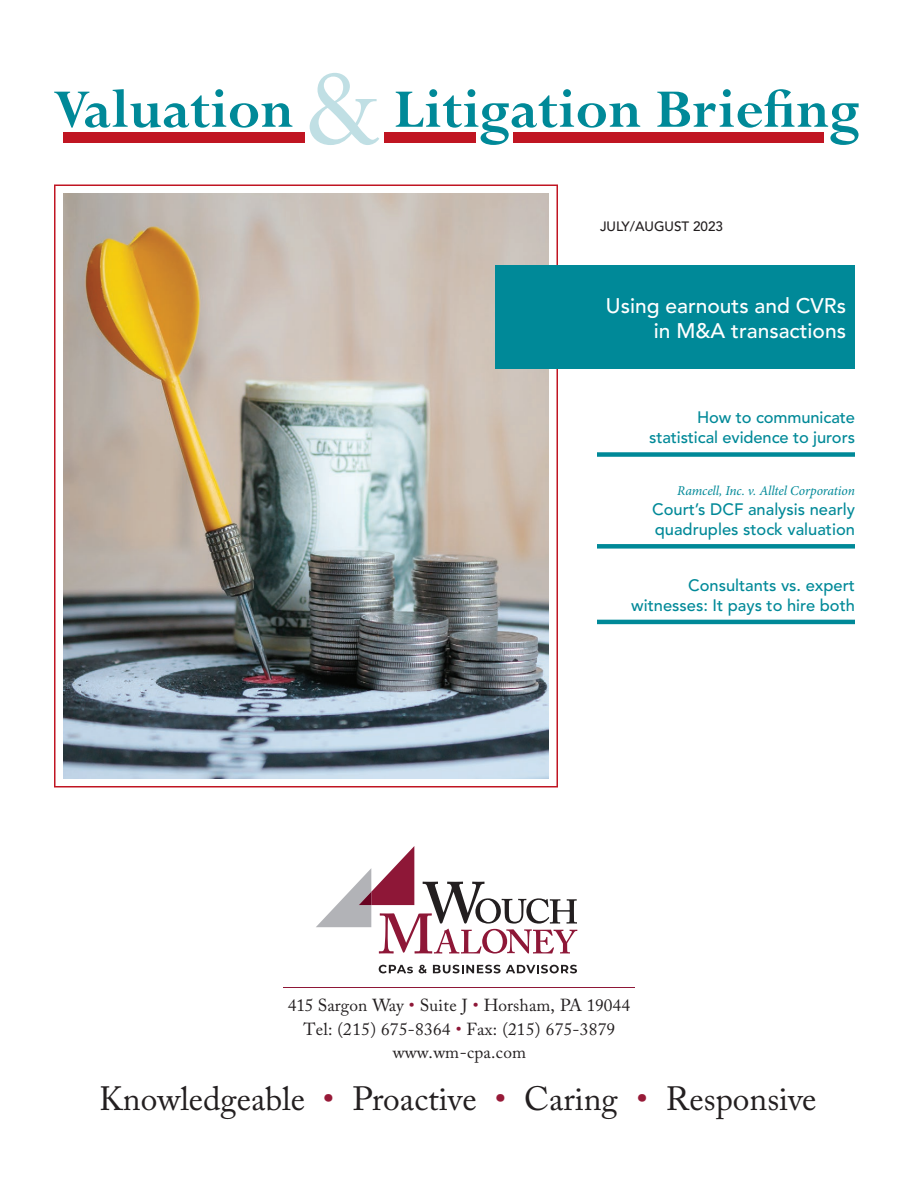
<style>
.page{position:relative;width:918px;height:1188px;background:#fff}
.page>*{position:absolute;margin:0;border:0;box-sizing:border-box;transform-origin:0 0}
.t1{font:700 60px "Perpetua Std";color:#008998}
.t2{font:33.45px "Adobe Caslon Pro";color:#231f20}
.t3{font:500 21px/25.2px "Avenir LT Std";color:#fff;text-align:right}
.t4{font:17.4px "Adobe Caslon Pro";color:#231f20}
.t5{font:17.4px "Adobe Caslon Pro";letter-spacing:.02em;color:#231f20}
.t6{font:500 16.5px/19.8px "Avenir LT Std";color:#008998;text-align:right}
.t7{font:italic 13.5px "Minion Pro";letter-spacing:-.01em;color:#008998}
.t8{font:500 13.5px "Avenir LT Std";color:#231f20}
.s1{font-weight:400;font-size:129px;color:#c0dfe4}
.s2{color:#8e1737}
.s3{color:#971a38}
</style>
<div class="page">
<div style="left:54px;top:184px;width:504px;height:604px;border:2px solid #c01522"></div>
<img style="left:63px;top:193px;width:486px;height:585px">
<div style="left:597px;top:452px;width:258px;height:5px;background:#008998"></div>
<div style="left:597px;top:544px;width:258px;height:5px;background:#008998"></div>
<hr style="left:597px;top:620px;width:258px;height:4px;background:#008998">
<div style="left:495px;top:266px;width:360px;height:103px;background:#008998"></div>
<div style="left:63px;top:132px;width:241px;height:10px;background:#c01522"></div>
<div style="left:384px;top:132px;width:92px;height:10px;background:#c01522"></div>
<div style="left:514px;top:132px;width:310px;height:10px;background:#c01522"></div>
<hr style="left:283px;top:987px;width:352px;height:1px;background:#8e1737">
<svg style="left:379px;top:965px;width:34px;height:8px"></svg>
<svg style="left:419px;top:965px;width:8px;height:8px"></svg>
<svg style="left:433px;top:965px;width:144px;height:8px"></svg>
<svg style="left:316px;top:846px;width:261px;height:108px"></svg>
<h1 class="t1" style="left:53px;top:78px;width:809px">Valuation <span class="s1">&amp;</span> Litigation Briefing</h1>
<p class="t8" style="left:600px;top:218px;width:125px">JULY/AUGUST 2023</p>
<p class="t3" style="left:606px;top:293px;width:242px">Using earnouts and CVRs in M&amp;A transactions</p>
<p class="t6" style="left:649px;top:408px;width:207px">How to communicate statistical evidence to jurors</p>
<p class="t7" style="left:677px;top:483px;width:179px">Ramcell, Inc. v. Alltel Corporation</p>
<p class="t6" style="left:652px;top:500px;width:204px;text-align:left">Court’s DCF analysis nearly quadruples stock valuation</p>
<p class="t6" style="left:631px;top:576px;width:225px">Consultants vs. expert witnesses: It pays to hire both</p>
<p class="t4" style="left:288px;top:995px;width:344px">415 Sargon Way <span class="s2">•</span> Suite J <span class="s2">•</span> Horsham, PA 19044</p>
<p class="t4" style="left:393px;top:1041px;width:135px">www.wm-cpa.com</p>
<p class="t5" style="left:304px;top:1019px;width:313px">Tel: (215) 675-8364 <span class="s2">•</span> Fax: (215) 675-3879</p>
<h2 class="t2" style="left:99px;top:1079px;width:719px">Knowledgeable <span class="s3">•</span> Proactive <span class="s3">•</span> Caring <span class="s3">•</span> Responsive</h2>
</div>
